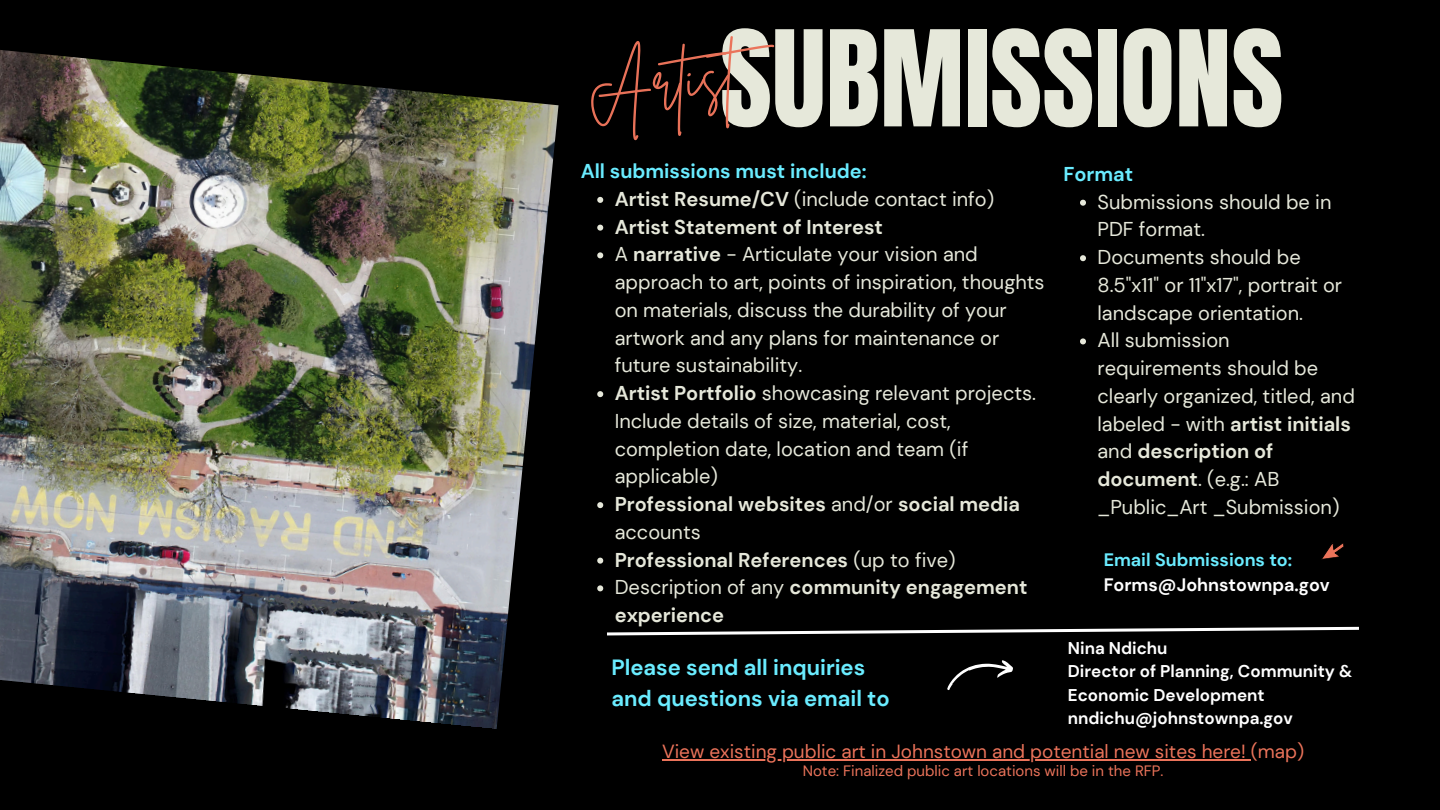
<style>
.page{position:relative;width:1440px;height:810px;background:#000}
.page>*{position:absolute;margin:0;border:0;box-sizing:border-box;transform-origin:0 0}
.t1{font:113.1px "Anton";color:#e6e8da}
.t2{font:61.6px "Brittany Signature";color:#eb735a}
.t3{font:700 22px/30.8px "DM Sans";color:#6aecff}
.t4{font:20px/27.8px "DM Sans";color:#e6e8da}
.t5{font:700 20px/27.8px "DM Sans";color:#e6e8da}
.t6{font:700 20px "DM Sans";color:#6aecff}
.t7{font:19px "DM Sans";color:#eb735a}
.t8{font:700 18px/24.8px "DM Sans";color:#fff}
.t9{font:700 17px/23.2px "DM Sans";color:#fff}
.t10{font:15px "DM Sans";color:#eb735a}
.s1{font-weight:700}
.s2{font-weight:400}
.s3{color:#6aecff}
</style>
<div class="page">
<img style="left:0;top:50px;width:559px;height:679px">
<svg style="left:597px;top:197px;width:6px;height:6px"></svg>
<svg style="left:597px;top:225px;width:6px;height:6px"></svg>
<svg style="left:597px;top:252px;width:6px;height:6px"></svg>
<svg style="left:597px;top:391px;width:6px;height:6px"></svg>
<svg style="left:597px;top:502px;width:6px;height:6px"></svg>
<svg style="left:597px;top:558px;width:6px;height:6px"></svg>
<svg style="left:597px;top:585px;width:6px;height:6px"></svg>
<svg style="left:607px;top:626px;width:752px;height:10px"></svg>
<svg style="left:1321px;top:542px;width:23px;height:18px"></svg>
<svg style="left:947px;top:660px;width:66px;height:30px"></svg>
<svg style="left:1080px;top:200px;width:6px;height:6px"></svg>
<svg style="left:1080px;top:255px;width:6px;height:6px"></svg>
<svg style="left:1080px;top:338px;width:6px;height:6px"></svg>
<hr style="left:662px;top:759px;width:540px;height:2px;background:#eb735a">
<hr style="left:1202px;top:759px;width:49px;height:2px;background:#eb735a">
<h2 class="t1" style="left:720px;top:-2px;width:565px">SUBMISSIONS</h2>
<h1 class="t6" style="left:581px;top:158px;width:287px">All submissions must include:</h1>
<h3 class="t4" style="left:615px;top:185px;width:381px"><span class="s1">Artist Resume/CV</span> (include contact info)</h3>
<p class="t5" style="left:615px;top:213px;width:270px">Artist Statement of Interest</p>
<p class="t4" style="left:615px;top:241px;width:431px">A <span class="s1">narrative</span> - Articulate your vision and approach to art, points of inspiration, thoughts on materials, discuss the durability of your artwork and any plans for maintenance or future sustainability.</p>
<p class="t4" style="left:615px;top:379px;width:423px"><span class="s1">Artist Portfolio</span> showcasing relevant projects.<br>Include details of size, material, cost, completion date, location and team (if applicable)</p>
<p class="t5" style="left:615px;top:490px;width:407px">Professional websites <span class="s2">and/or</span> social media <span class="s2">accounts</span></p>
<p class="t5" style="left:615px;top:546px;width:342px">Professional References <span class="s2">(up to five)</span></p>
<p class="t5" style="left:615px;top:574px;width:414px"><span class="s2">Description of any</span> community engagement experience</p>
<h2 class="t2" style="left:580px;top:54px;width:151px;rotate:-9deg">Artist</h2>
<p class="t6" style="left:1064px;top:161px;width:71px">Format</p>
<h3 class="t4" style="left:1098px;top:188px;width:235px">Submissions should be in<br>PDF format.</h3>
<p class="t4" style="left:1098px;top:243px;width:246px">Documents should be<br>8.5"x11" or 11"x17", portrait or landscape orientation.</p>
<p class="t4" style="left:1098px;top:327px;width:259px">All submission requirements should be clearly organized, titled, and labeled - with <span class="s1">artist initials </span>and <span class="s1">description of document</span>. (e.g.: AB _Public_Art _Submission)</p>
<p class="t8" style="left:1104px;top:548px;width:228px"><span class="s3">Email Submissions to:<br></span>Forms@Johnstownpa.gov</p>
<h5 class="t9" style="left:1068px;top:637px;width:101px">Nina Ndichu</h5>
<h3 class="t9" style="left:1068px;top:660px;width:286px">Director of Planning, Community &amp;<br>Economic Development</h3>
<p class="t9" style="left:1068px;top:707px;width:227px">nndichu@johnstownpa.gov</p>
<p class="t7" style="left:662px;top:739px;width:644px">View existing public art in Johnstown and potential new sites here! (map)</p>
<p class="t10" style="left:803px;top:761px;width:362px">Note: Finalized public art locations will be in the RFP.</p>
<p class="t3" style="left:611px;top:652px;width:280px">Please send all inquiries and questions via email to</p>
</div>
